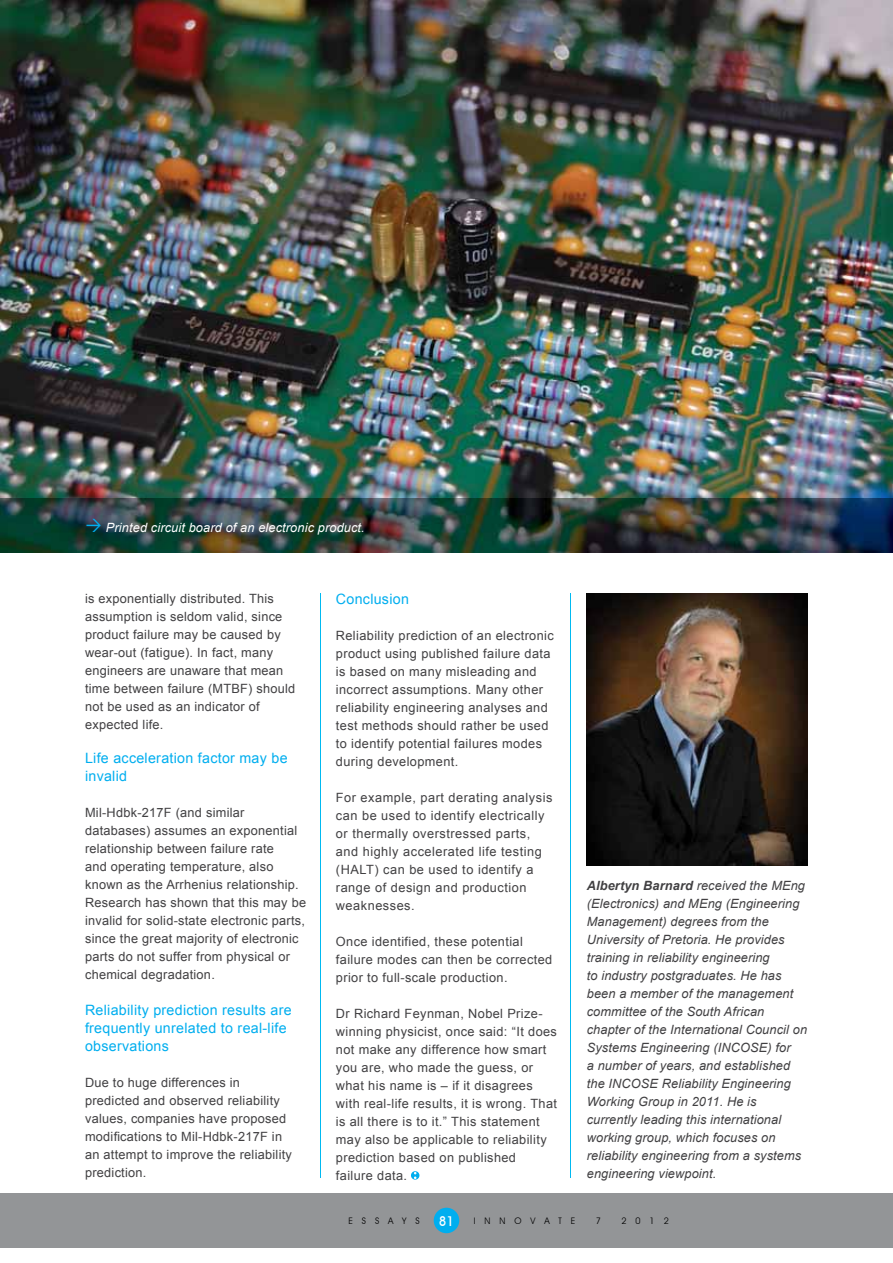
<style>
.page{position:relative;width:893px;height:1263px;background:#fff}
.page>*{position:absolute;margin:0;border:0;box-sizing:border-box;transform-origin:0 0}
.t1{font:14.25px/18px "Arial";letter-spacing:.02em;color:#00aeef}
.t2{font:500 13.5px "Avant Garde IT Cby BT";color:#fff}
.t3{font:12.75px/18px "Arial";letter-spacing:.03em;color:#414042}
.t4{font:italic 12.75px/18px "Arial";letter-spacing:.01em;color:#414042}
.t5{font:italic 12.75px "Arial";letter-spacing:.01em;color:#fff}
.t6{font:9px "Avant Garde IT Cby BT";letter-spacing:1em;color:#000}
.s1{font-weight:700}
</style>
<div class="page">
<div style="left:0;top:1193px;width:893px;height:54px;background:#939597"></div>
<div style="left:434px;top:1208px;width:25px;height:25px;background:#00aeef;border-radius:50%"></div>
<img style="left:0;top:0;width:893px;height:499px">
<svg style="left:411px;top:1171px;width:8px;height:9px"></svg>
<hr style="left:320px;top:593px;width:1px;height:585px;background:#00b9f1">
<hr style="left:570px;top:593px;width:1px;height:585px;background:#00b9f1">
<img style="left:0;top:499px;width:893px;height:54px">
<img style="left:587px;top:593px;width:221px;height:272px">
<svg style="left:87px;top:519px;width:14px;height:13px"></svg>
<p class="t5" style="left:106px;top:519px;width:260px">Printed circuit board of an electronic product.</p>
<p class="t3" style="left:85px;top:589px;width:212px">is exponentially distributed. This assumption is seldom valid, since product failure may be caused by wear-out (fatigue). In fact, many engineers are unaware that mean time between failure (MTBF) should not be used as an indicator of expected life.</p>
<p class="t1" style="left:85px;top:749px;width:204px">Life acceleration factor may be invalid</p>
<p class="t3" style="left:85px;top:804px;width:223px">Mil-Hdbk-217F (and similar databases) assumes an exponential relationship between failure rate<br>and operating temperature, also known as the Arrhenius relationship.<br>Research has shown that this may be invalid for solid-state electronic parts, since the great majority of electronic parts do not suffer from physical or chemical degradation.</p>
<p class="t1" style="left:85px;top:1001px;width:208px">Reliability prediction results are frequently unrelated to real-life observations</p>
<p class="t3" style="left:85px;top:1074px;width:208px">Due to huge differences in predicted and observed reliability values, companies have proposed modifications to Mil-Hdbk-217F in an attempt to improve the reliability prediction.</p>
<p class="t1" style="left:336px;top:590px;width:75px">Conclusion</p>
<p class="t3" style="left:336px;top:626px;width:219px">Reliability prediction of an electronic product using published failure data is based on many misleading and incorrect assumptions. Many other reliability engineering analyses and test methods should rather be used to identify potential failures modes during development.</p>
<p class="t3" style="left:336px;top:788px;width:218px">For example, part derating analysis can be used to identify electrically or thermally overstressed parts, and highly accelerated life testing (HALT) can be used to identify a range of design and production weaknesses.</p>
<p class="t3" style="left:336px;top:932px;width:218px">Once identified, these potential failure modes can then be corrected prior to full-scale production.</p>
<p class="t3" style="left:336px;top:1004px;width:223px">Dr Richard Feynman, Nobel Prize&shy;winning physicist, once said: “It does not make any difference how smart you are, who made the guess, or what his name is – if it disagrees with real-life results, it is wrong. That is all there is to it.” This statement may also be applicable to reliability prediction based on published<br>failure data.</p>
<p class="t4" style="left:587px;top:876px;width:222px"><span class="s1">Albertyn Barnard</span> received the MEng (Electronics) and MEng (Engineering Management) degrees from the University of Pretoria. He provides training in reliability engineering<br>to industry postgraduates. He has been a member of the management committee of the South African chapter of the International Council on Systems Engineering (INCOSE) for<br>a number of years, and established the INCOSE Reliability Engineering Working Group in 2011. He is currently leading this international working group, which focuses on reliability engineering from a systems engineering viewpoint.</p>
<p class="t6" style="left:348px;top:1215px;width:73px">ESSAYS</p>
<p class="t2" style="left:439px;top:1213px;width:17px">81</p>
<p class="t6" style="left:474px;top:1215px;width:103px">INNOVATE</p>
<p class="t6" style="left:596px;top:1215px;width:7px">7</p>
<p class="t6" style="left:621px;top:1215px;width:49px">2012</p>
</div>
